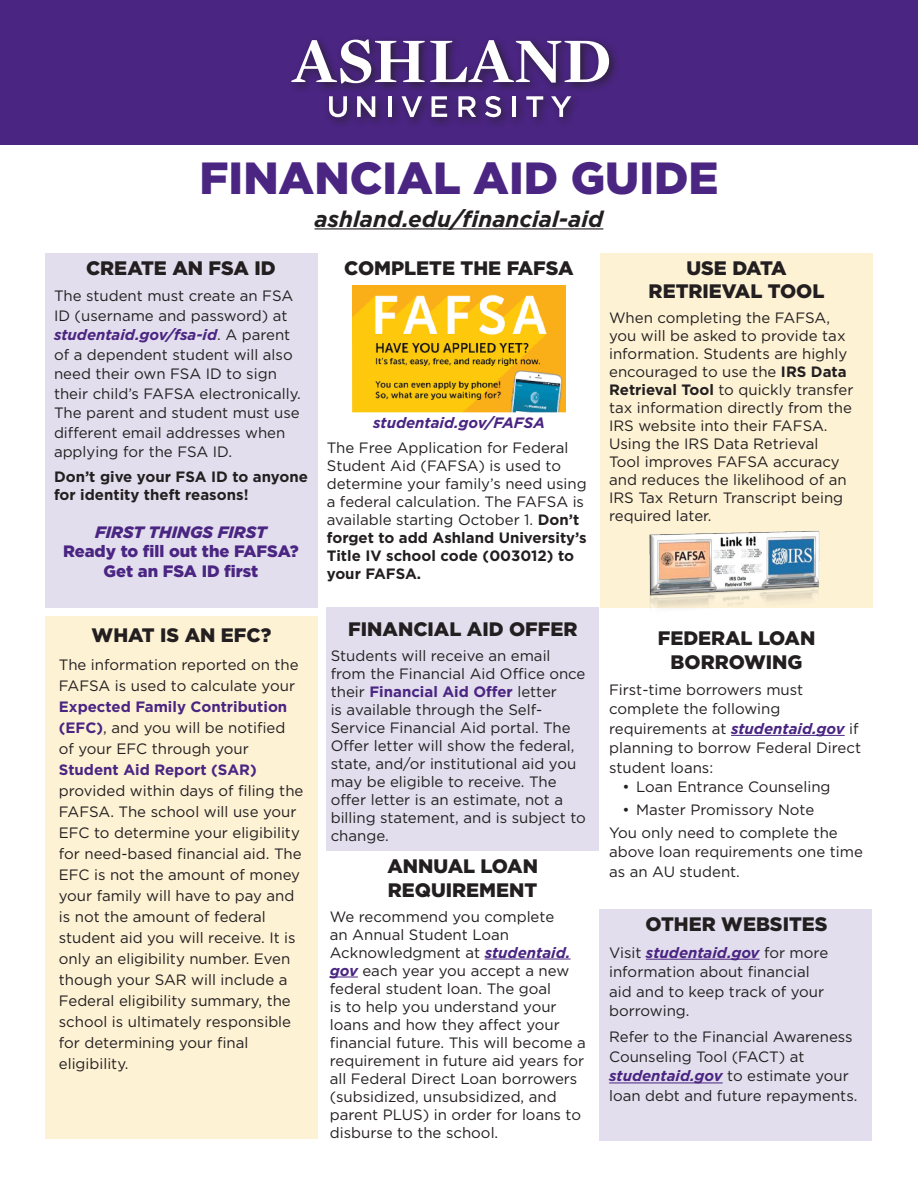
<style>
.page{position:relative;width:918px;height:1188px;background:#fff}
.page>*{position:absolute;margin:0;border:0;box-sizing:border-box;transform-origin:0 0}
.t1{font:900 45px "Gotham";color:#4a2582}
.t2{font:italic 700 22.5px "Gotham";color:#231f20}
.t3{font:900 19.5px/23.4px "Gotham";color:#231f20;text-align:center}
.t4{font:900 16.5px/19.8px "Gotham";color:#4a2582;text-align:center}
.t5{font:italic 900 16.5px "Gotham";color:#4a2582}
.t6{font:15px/18px "Gotham";color:#231f20}
.t7{font:700 15px/18px "Gotham";color:#231f20}
.t8{font:700 15px "Gotham";color:#4a2582}
.t9{font:italic 700 15px "Gotham";color:#4a2582}
.s1{font-weight:700;font-style:italic;color:#4a2582}
.s2{font-weight:700}
.s3{font-weight:700;color:#4a2582}
</style>
<div class="page">
<div style="left:45px;top:253px;width:273px;height:355px;background:#e3deed"></div>
<div style="left:600px;top:253px;width:273px;height:355px;background:#fef2d5"></div>
<div style="left:45px;top:616px;width:273px;height:523px;background:#fef2d5"></div>
<div style="left:327px;top:608px;width:272px;height:243px;background:#e3deed"></div>
<div style="left:599px;top:909px;width:272px;height:231px;background:#e3deed"></div>
<div style="left:0;top:0;width:918px;height:145px;background:#4a2582"></div>
<div style="left:287px;top:35px;width:334px;height:93px;background:#231f20;opacity:.75"></div>
<svg style="left:291px;top:39px;width:318px;height:44px"></svg>
<svg style="left:329px;top:96px;width:18px;height:21px"></svg>
<svg style="left:357px;top:96px;width:18px;height:21px"></svg>
<hr style="left:388px;top:96px;width:4px;height:21px;background:#fff">
<svg style="left:402px;top:96px;width:20px;height:21px"></svg>
<svg style="left:432px;top:96px;width:15px;height:21px"></svg>
<svg style="left:458px;top:96px;width:18px;height:21px"></svg>
<svg style="left:485px;top:96px;width:16px;height:21px"></svg>
<hr style="left:512px;top:96px;width:4px;height:21px;background:#fff">
<svg style="left:526px;top:96px;width:17px;height:21px"></svg>
<svg style="left:551px;top:96px;width:20px;height:21px"></svg>
<hr style="left:315px;top:228px;width:288px;height:1px;background:#231f20">
<hr style="left:731px;top:735px;width:114px;height:1px;background:#4a2582">
<hr style="left:646px;top:959px;width:114px;height:1px;background:#4a2582">
<hr style="left:609px;top:1083px;width:114px;height:1px;background:#4a2582">
<hr style="left:485px;top:959px;width:86px;height:1px;background:#4a2582">
<svg style="left:330px;top:977px;width:28px;height:1px"></svg>
<img style="left:352px;top:285px;width:214px;height:127px">
<img style="left:649px;top:531px;width:171px;height:77px">
<h1 class="t1" style="left:199px;top:150px;width:521px">FINANCIAL AID GUIDE</h1>
<h2 class="t2" style="left:315px;top:204px;width:290px">ashland.edu/financial-aid</h2>
<h3 class="t3" style="left:86px;top:256px;width:191px">CREATE AN FSA ID</h3>
<p class="t6" style="left:54px;top:286px;width:249px;line-height:19.5px">The student must create an FSA<br>ID (username and password) at <span class="s1">studentaid.gov/fsa-id</span>. A parent of a dependent student will also need their own FSA ID to sign their child’s FAFSA electronically.<br>The parent and student must use different email addresses when applying for the FSA ID.</p>
<p class="t7" style="left:54px;top:467px;width:255px">Don’t give your FSA ID to anyone for identity theft reasons!</p>
<p class="t5" style="left:95px;top:520px;width:173px">FIRST THINGS FIRST</p>
<p class="t4" style="left:63px;top:542px;width:237px">Ready to fill out the FAFSA?<br>Get an FSA ID first</p>
<h3 class="t3" style="left:344px;top:256px;width:231px">COMPLETE THE FAFSA</h3>
<h3 class="t3" style="left:649px;top:256px;width:177px">USE DATA<br>RETRIEVAL TOOL</h3>
<p class="t6" style="left:609px;top:309px;width:246px">When completing the FAFSA, you will be asked to provide tax information. Students are highly encouraged to use the <span class="s2">IRS Data<br>Retrieval Tool</span> to quickly transfer tax information directly from the<br>IRS website into their FAFSA.<br>Using the IRS Data Retrieval<br>Tool improves FAFSA accuracy and reduces the likelihood of an<br>IRS Tax Return Transcript being required later.</p>
<p class="t9" style="left:373px;top:413px;width:173px">studentaid.gov/FAFSA</p>
<p class="t6" style="left:327px;top:438px;width:262px">The Free Application for Federal<br>Student Aid (FAFSA) is used to determine your family’s need using a federal calculation. The FAFSA is available starting October 1. <span class="s2">Don’t forget to add Ashland University’s<br>Title IV school code (003012) to your FAFSA.</span></p>
<h3 class="t3" style="left:92px;top:623px;width:181px">WHAT IS AN EFC?</h3>
<p class="t6" style="left:59px;top:654px;width:241px;line-height:21px">The information reported on the<br>FAFSA is used to calculate your</p>
<p class="t6" style="left:59px;top:696px;width:230px;line-height:21px"><span class="s3">Expected Family Contribution (EFC)</span>, and you will be notified of your EFC through your</p>
<p class="t8" style="left:59px;top:759px;width:199px">Student Aid Report (SAR)</p>
<p class="t6" style="left:59px;top:780px;width:246px;line-height:21px">provided within days of filing the<br>FAFSA. The school will use your<br>EFC to determine your eligibility for need-based financial aid. The<br>EFC is not the amount of money your family will have to pay and is not the amount of federal student aid you will receive. It is only an eligibility number. Even though your SAR will include a<br>Federal eligibility summary, the school is ultimately responsible for determining your final eligibility.</p>
<h3 class="t3" style="left:348px;top:618px;width:231px">FINANCIAL AID OFFER</h3>
<p class="t6" style="left:331px;top:647px;width:257px">Students will receive an email from the Financial Aid Office once their <span class="s3">Financial Aid Offer</span> letter<br>is available through the Self-<br>Service Financial Aid portal. The<br>Offer letter will show the federal, state, and/or institutional aid you may be eligible to receive. The offer letter is an estimate, not a billing statement, and is subject to change.</p>
<h3 class="t3" style="left:387px;top:855px;width:152px;text-align:left">ANNUAL LOAN<br>REQUIREMENT</h3>
<p class="t6" style="left:330px;top:907px;width:258px">We recommend you complete<br>an Annual Student Loan<br>Acknowledgment at <span class="s1">studentaid. gov</span> each year you accept a new federal student loan. The goal<br>is to help you understand your loans and how they affect your financial future. This will become a requirement in future aid years for all Federal Direct Loan borrowers (subsidized, unsubsidized, and parent PLUS) in order for loans to disburse to the school.</p>
<h3 class="t3" style="left:658px;top:627px;width:159px">FEDERAL LOAN<br>BORROWING</h3>
<p class="t6" style="left:609px;top:680px;width:254px;line-height:19.5px">First-time borrowers must complete the following requirements at <span class="s1">studentaid.gov</span> if planning to borrow Federal Direct student loans:</p>
<p class="t6" style="left:623px;top:778px;width:209px">• Loan Entrance Counseling</p>
<p class="t6" style="left:609px;top:798px;width:230px;line-height:22.8px;text-indent:14px">• Master Promissory Note<br>You only need to complete the</p>
<p class="t6" style="left:609px;top:842px;width:255px;line-height:19.5px">above loan requirements one time as an AU student.</p>
<h3 class="t3" style="left:645px;top:913px;width:184px">OTHER WEBSITES</h3>
<p class="t6" style="left:609px;top:943px;width:221px;line-height:19.5px">Visit <span class="s1">studentaid.gov</span> for more information about financial aid and to keep track of your borrowing.</p>
<p class="t6" style="left:609px;top:1027px;width:250px;line-height:19.5px">Refer to the Financial Awareness<br>Counseling Tool (FACT) at <span class="s1">studentaid.gov</span> to estimate your loan debt and future repayments.</p>
</div>
